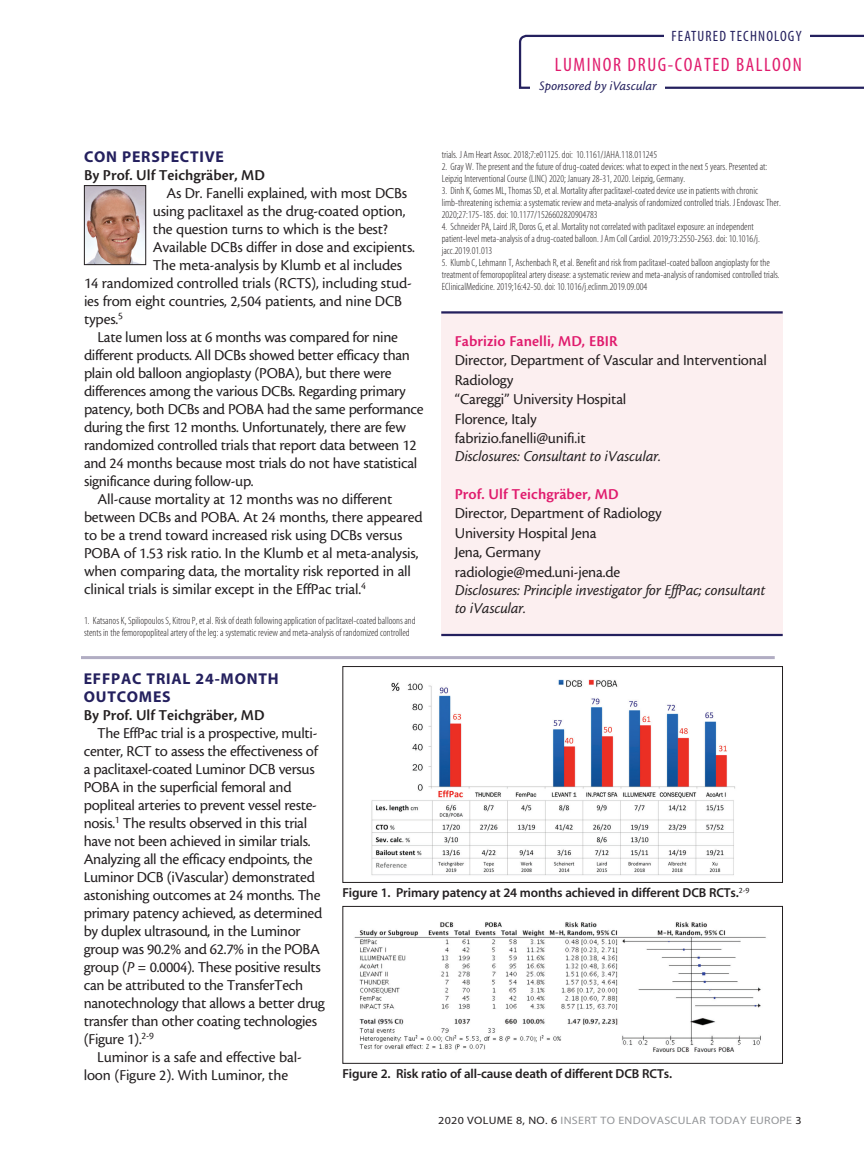
<style>
.page{position:relative;width:864px;height:1161px;background:#fff}
.page>*{position:absolute;margin:0;border:0;box-sizing:border-box;transform-origin:0 0}
.t1{font:19.5px "Myriad MM 400 300";letter-spacing:.08em;color:#e01b6d}
.body{font:15.75px/18px "Cronos MM 408 10";letter-spacing:-.02em;color:#231f20}
.bio_info{font:15.75px/19.5px "Cronos MM 408 10";letter-spacing:-.01em;color:#231f20}
.bio_info-2{font:15.75px/18px "Cronos MM It 408 10";letter-spacing:-.01em;color:#231f20}
.Subhead_2{font:15.75px "Cronos MM 574 10";color:#231f20}
.bio_name{font:15.75px "Cronos MM 574 10";letter-spacing:.005em;color:#e01b6d}
.subhead{font:15.75px/18px "Myriad MM 700 600";letter-spacing:.05em;color:#24205e}
.t2{font:15px "Myriad MM 400 300";letter-spacing:.08em;color:#24205e}
.t3{font:13.5px "Cronos MM It 408 9";color:#24205e}
.t4{font:13.05px "Myriad MM 565 600";letter-spacing:-.01em;color:#231f20}
.t5{font:10.8px "Myriad MM 400 600";letter-spacing:.025em;color:#939598;scale:1.11 1}
.footnote{font:10.5px/12px "Myriad MM 215 300";color:#231f20}
.s1{font-family:"Cronos MM It 408 10"}
.s2{color:#231f20}
</style>
<div class="page">
<svg style="left:518px;top:34px;width:346px;height:55px"></svg>
<div style="left:530px;top:79px;width:135px;height:13px;background:#fff"></div>
<div style="left:664px;top:30px;width:145px;height:12px;background:#fff"></div>
<div style="left:441px;top:311px;width:342px;height:325px;background:#fceff0"></div>
<hr style="left:441px;top:311px;width:342px;height:3px;background:#24205e">
<hr style="left:441px;top:634px;width:342px;height:2px;background:#24205e">
<img style="left:86px;top:187px;width:58px;height:76px">
<div style="left:84px;top:185px;width:62px;height:80px;border:1px solid #231f20"></div>
<img style="left:371px;top:679px;width:364px;height:197px">
<div style="left:342px;top:666px;width:441px;height:217px;border:1px solid #231f20"></div>
<img style="left:354px;top:921px;width:412px;height:132px">
<div style="left:342px;top:906px;width:441px;height:158px;border:1px solid #231f20"></div>
<hr style="left:81px;top:656px;width:694px;height:3px;background:#b1adc3">
<p class="t2" style="left:672px;top:29px;width:131px">FEATURED TECHNOLOGY</p>
<p class="t1" style="left:555px;top:55px;width:249px">LUMINOR DRUG-COATED BALLOON</p>
<p class="t3" style="left:539px;top:79px;width:119px">Sponsored by iVascular</p>
<p class="subhead" style="left:84px;top:149px;width:141px">CON PERSPECTIVE</p>
<p class="Subhead_2" style="left:84px;top:167px;width:182px">By Prof. Ulf Teichgräber, MD</p>
<p class="body" style="left:166px;top:184px;width:242px">As Dr. Fanelli explained, with most DCBs</p>
<p class="body" style="left:153px;top:202px;width:254px">using paclitaxel as the drug-coated option,</p>
<p class="body" style="left:153px;top:220px;width:237px">the question turns to which is the best?</p>
<p class="body" style="left:153px;top:238px;width:264px">Available DCBs differ in dose and excipients.</p>
<p class="body" style="left:153px;top:256px;width:251px">The meta-analysis by Klumb et al includes</p>
<p class="body" style="left:84px;top:274px;width:329px">14 randomized controlled trials (RCTS), including stud-</p>
<p class="body" style="left:84px;top:292px;width:320px">ies from eight countries, 2,504 patients, and nine DCB</p>
<p class="body" style="left:84px;top:310px;width:40px">types.<sup>5</sup></p>
<p class="body" style="left:84px;top:328px;width:341px;text-indent:14px">Late lumen loss at 6 months was compared for nine different products. All DCBs showed better efficacy than plain old balloon angioplasty (POBA), but there were differences among the various DCBs. Regarding primary patency, both DCBs and POBA had the same performance during the first 12 months. Unfortunately, there are few randomized controlled trials that report data between 12 and 24 months because most trials do not have statistical significance during follow-up.</p>
<p class="body" style="left:84px;top:490px;width:340px;text-indent:14px">All-cause mortality at 12 months was no different between DCBs and POBA. At 24 months, there appeared to be a trend toward increased risk using DCBs versus POBA of 1.53 risk ratio. In the Klumb et al meta-analysis, when comparing data, the mortality risk reported in all clinical trials is similar except in the EffPac trial.<sup>4</sup></p>
<p class="footnote" style="left:84px;top:615px;width:333px">1. Katsanos K, Spiliopoulos S, Kitrou P, et al. Risk of death following application of paclitaxel-coated balloons and stents in the femoropopliteal artery of the leg: a systematic review and meta-analysis of randomized controlled</p>
<p class="footnote" style="left:442px;top:149px;width:217px">trials. J Am Heart Assoc. 2018;7:e01125. doi: 10.1161/JAHA.118.011245</p>
<p class="footnote" style="left:442px;top:161px;width:327px">2. Gray W. The present and the future of drug-coated devices: what to expect in the next 5 years. Presented at:<br>Leipzig Interventional Course (LINC) 2020; January 28-31, 2020. Leipzig, Germany.</p>
<p class="footnote" style="left:442px;top:185px;width:341px">3. Dinh K, Gomes ML, Thomas SD, et al. Mortality after paclitaxel-coated device use in patients with chronic limb-threatening ischemia: a systematic review and meta-analysis of randomized controlled trials. J Endovasc Ther.<br>2020;27:175-185. doi: 10.1177/1526602820904783</p>
<p class="footnote" style="left:442px;top:221px;width:320px">4. Schneider PA, Laird JR, Doros G, et al. Mortality not correlated with paclitaxel exposure: an independent patient-level meta-analysis of a drug-coated balloon. J Am Coll Cardiol. 2019;73:2550-2563. doi: 10.1016/j. jacc.2019.01.013</p>
<p class="footnote" style="left:442px;top:257px;width:339px">5. Klumb C, Lehmann T, Aschenbach R, et al. Benefit and risk from paclitaxel-coated balloon angioplasty for the treatment of femoropopliteal artery disease: a systematic review and meta-analysis of randomised controlled trials.<br>EClinicalMedicine. 2019;16:42-50. doi: 10.1016/j.eclinm.2019.09.004</p>
<p class="bio_name" style="left:455px;top:333px;width:164px">Fabrizio Fanelli, MD, EBIR</p>
<p class="bio_info" style="left:455px;top:351px;width:314px">Director, Department of Vascular and Interventional<br>Radiology</p>
<p class="bio_info" style="left:455px;top:390px;width:173px">“Careggi” University Hospital</p>
<p class="bio_info" style="left:455px;top:410px;width:83px">Florence, Italy</p>
<p class="bio_info" style="left:455px;top:429px;width:132px">fabrizio.fanelli@unifi.it</p>
<p class="bio_info-2" style="left:455px;top:448px;width:208px">Disclosures: Consultant to iVascular.</p>
<p class="bio_name" style="left:455px;top:486px;width:165px">Prof. Ulf Teichgräber, MD</p>
<p class="bio_info" style="left:455px;top:504px;width:208px">Director, Department of Radiology</p>
<p class="bio_info" style="left:455px;top:524px;width:143px">University Hospital Jena</p>
<p class="bio_info" style="left:455px;top:543px;width:87px">Jena, Germany</p>
<p class="bio_info" style="left:455px;top:563px;width:167px">radiologie@med.uni-jena.de</p>
<p class="bio_info-2" style="left:455px;top:581px;width:312px">Disclosures: Principle investigator for EffPac; consultant to iVascular.</p>
<p class="subhead" style="left:84px;top:671px;width:196px">EFFPAC TRIAL 24-MONTH<br>OUTCOMES</p>
<p class="Subhead_2" style="left:84px;top:707px;width:182px">By Prof. Ulf Teichgräber, MD</p>
<p class="body" style="left:84px;top:724px;width:243px;text-indent:13px">The EffPac trial is a prospective, multi&shy;center, RCT to assess the effectiveness of a paclitaxel-coated Luminor DCB versus POBA in the superficial femoral and popliteal arteries to prevent vessel reste&shy;nosis.<sup>1</sup> The results observed in this trial have not been achieved in similar trials.<br>Analyzing all the efficacy endpoints, the Luminor DCB (iVascular) demonstrated astonishing outcomes at 24 months. The primary patency achieved, as determined by duplex ultrasound, in the Luminor group was 90.2% and 62.7% in the POBA group (<span class="s1">P</span> = 0.0004). These positive results can be attributed to the TransferTech nanotechnology that allows a better drug transfer than other coating technologies (Figure 1).<sup>2-9</sup></p>
<p class="body" style="left:84px;top:1048px;width:220px;text-indent:13px">Luminor is a safe and effective bal&shy;loon (Figure 2). With Luminor, the</p>
<p class="t4" style="left:342px;top:886px;width:409px">Figure 1. Primary patency at 24 months achieved in different DCB RCTs.<sup>2-9</sup></p>
<p class="t4" style="left:342px;top:1067px;width:331px">Figure 2. Risk ratio of all-cause death of different DCB RCTs.</p>
<p class="t5" style="left:438px;top:1115px;width:329px"><span class="s2">2020 VOLUME 8, NO. 6</span> INSERT TO ENDOVASCULAR TODAY EUROPE <span class="s2">3</span></p>
</div>
